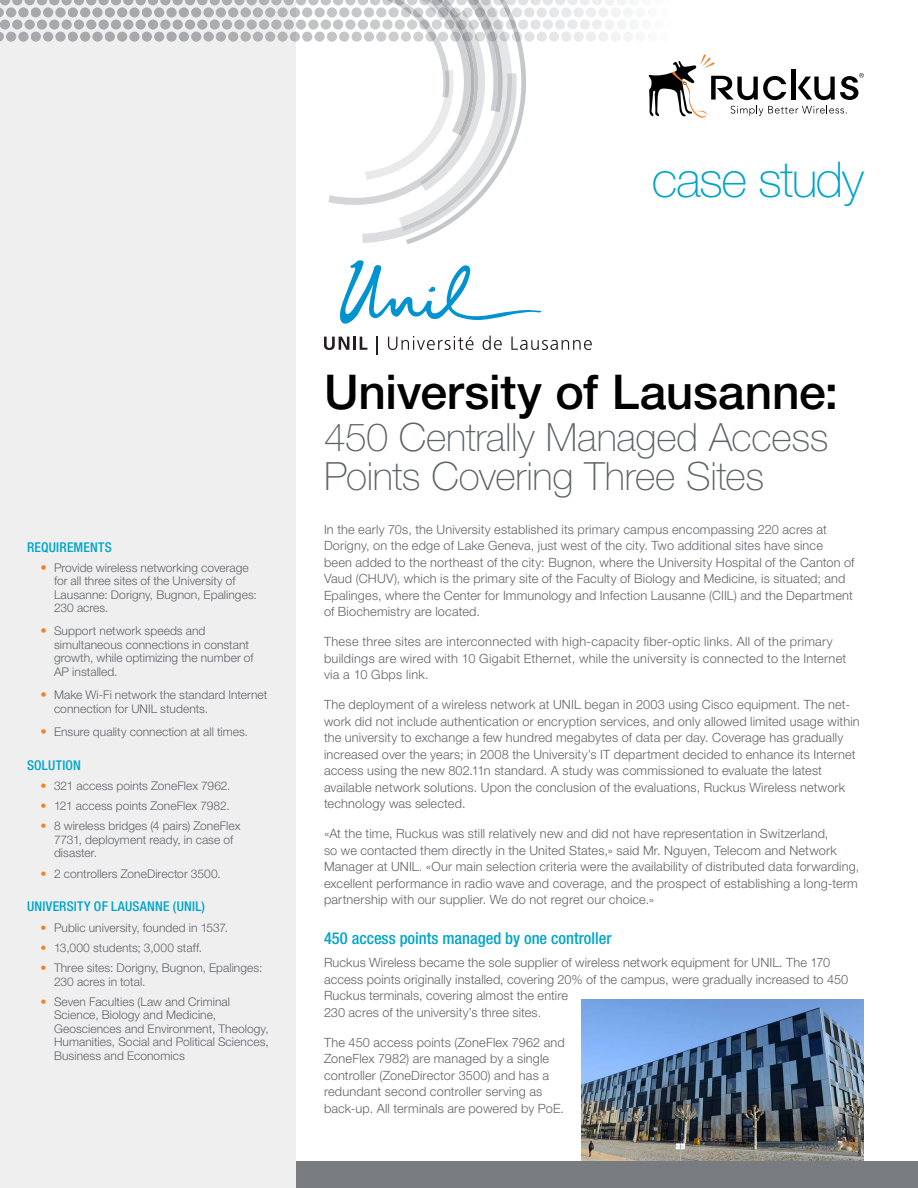
<style>
.page{position:relative;width:918px;height:1188px;background:#fff}
.page>*{position:absolute;margin:0;border:0;box-sizing:border-box;transform-origin:0 0}
.t1{font:100 49.5px "Helvetica Neue LT Std";letter-spacing:-.03em;color:#00a5c8}
.CSAF_Headline_Mix{font:500 48px "Helvetica Neue LT Std";letter-spacing:-.005em;color:#010101}
.CSAF_Main_headline{font:100 39px/39px "Helvetica Neue LT Std";letter-spacing:-.01em;color:#5f6369}
.CSAF_Body_Text{font:500 condensed 16.5px "Helvetica Neue LT Std";color:#00a5c8}
.CSAF_SubheadsBlue_11{font:500 condensed 13.5px "Helvetica Neue LT Std";letter-spacing:.015em;color:#00a5c8}
.CSAF_Body_Text-2{font:300 12.75px/16.5px "Helvetica Neue LT Std";letter-spacing:.015em;color:#5f6369}
.CSAF_Body_Text_Inden{font:300 12px/13.5px "Helvetica Neue LT Std";letter-spacing:.005em;color:#5f6369}
.s1{font-size:12.75px;color:#f58023}
.s2{color:#f58023}
</style>
<div class="page">
<svg style="left:296px;top:0;width:568px;height:243px"></svg>
<div style="left:685px;top:32px;width:10px;height:10px;background:#fff;border-radius:5px"></div>
<div style="left:697px;top:32px;width:10px;height:10px;background:#fff;border-radius:5px"></div>
<div style="left:715px;top:0;width:11px;height:5px;background:#fff"></div>
<div style="left:728px;top:0;width:10px;height:5px;background:#fff"></div>
<div style="left:740px;top:0;width:10px;height:5px;background:#fff"></div>
<div style="left:753px;top:0;width:10px;height:5px;background:#fff"></div>
<div style="left:765px;top:0;width:10px;height:5px;background:#fff"></div>
<div style="left:777px;top:0;width:10px;height:5px;background:#fff"></div>
<div style="left:790px;top:0;width:10px;height:5px;background:#fff"></div>
<div style="left:802px;top:0;width:10px;height:5px;background:#fff"></div>
<div style="left:814px;top:0;width:10px;height:5px;background:#fff"></div>
<div style="left:827px;top:0;width:10px;height:5px;background:#fff"></div>
<div style="left:839px;top:0;width:10px;height:5px;background:#fff"></div>
<div style="left:851px;top:0;width:11px;height:5px;background:#fff"></div>
<div style="left:709px;top:7px;width:11px;height:11px;background:#fff;border-radius:5px"></div>
<div style="left:722px;top:7px;width:10px;height:11px;background:#fff;border-radius:5px"></div>
<div style="left:734px;top:7px;width:10px;height:11px;background:#fff;border-radius:5px"></div>
<div style="left:746px;top:7px;width:11px;height:11px;background:#fff;border-radius:5px"></div>
<div style="left:759px;top:7px;width:10px;height:11px;background:#fff;border-radius:5px"></div>
<div style="left:771px;top:7px;width:10px;height:11px;background:#fff;border-radius:5px"></div>
<div style="left:783px;top:7px;width:11px;height:11px;background:#fff;border-radius:5px"></div>
<div style="left:796px;top:7px;width:10px;height:11px;background:#fff;border-radius:5px"></div>
<div style="left:808px;top:7px;width:10px;height:11px;background:#fff;border-radius:5px"></div>
<div style="left:820px;top:7px;width:11px;height:11px;background:#fff;border-radius:5px"></div>
<div style="left:833px;top:7px;width:10px;height:11px;background:#fff;border-radius:5px"></div>
<div style="left:845px;top:7px;width:10px;height:11px;background:#fff;border-radius:5px"></div>
<div style="left:857px;top:7px;width:11px;height:11px;background:#fff;border-radius:5px"></div>
<div style="left:715px;top:20px;width:11px;height:10px;background:#fff;border-radius:5px"></div>
<div style="left:728px;top:20px;width:10px;height:10px;background:#fff;border-radius:5px"></div>
<div style="left:740px;top:20px;width:10px;height:10px;background:#fff;border-radius:5px"></div>
<div style="left:753px;top:20px;width:10px;height:10px;background:#fff;border-radius:5px"></div>
<div style="left:765px;top:20px;width:10px;height:10px;background:#fff;border-radius:5px"></div>
<div style="left:777px;top:20px;width:10px;height:10px;background:#fff;border-radius:5px"></div>
<div style="left:790px;top:20px;width:10px;height:10px;background:#fff;border-radius:5px"></div>
<div style="left:802px;top:20px;width:10px;height:10px;background:#fff;border-radius:5px"></div>
<div style="left:814px;top:20px;width:10px;height:10px;background:#fff;border-radius:5px"></div>
<div style="left:827px;top:20px;width:10px;height:10px;background:#fff;border-radius:5px"></div>
<div style="left:839px;top:20px;width:10px;height:10px;background:#fff;border-radius:5px"></div>
<div style="left:851px;top:20px;width:11px;height:10px;background:#fff;border-radius:5px"></div>
<div style="left:709px;top:32px;width:11px;height:10px;background:#fff;border-radius:5px"></div>
<div style="left:722px;top:32px;width:10px;height:10px;background:#fff;border-radius:5px"></div>
<div style="left:734px;top:32px;width:10px;height:10px;background:#fff;border-radius:5px"></div>
<div style="left:746px;top:32px;width:11px;height:10px;background:#fff;border-radius:5px"></div>
<div style="left:759px;top:32px;width:10px;height:10px;background:#fff;border-radius:5px"></div>
<div style="left:771px;top:32px;width:10px;height:10px;background:#fff;border-radius:5px"></div>
<div style="left:783px;top:32px;width:11px;height:10px;background:#fff;border-radius:5px"></div>
<div style="left:796px;top:32px;width:10px;height:10px;background:#fff;border-radius:5px"></div>
<div style="left:808px;top:32px;width:10px;height:10px;background:#fff;border-radius:5px"></div>
<div style="left:820px;top:32px;width:11px;height:10px;background:#fff;border-radius:5px"></div>
<div style="left:833px;top:32px;width:10px;height:10px;background:#fff;border-radius:5px"></div>
<div style="left:845px;top:32px;width:10px;height:10px;background:#fff;border-radius:5px"></div>
<div style="left:857px;top:32px;width:11px;height:10px;background:#fff;border-radius:5px"></div>
<div style="left:297px;top:1161px;width:621px;height:27px;background:#787c81"></div>
<div style="left:0;top:0;width:296px;height:1188px;background:#efeff0"></div>
<svg style="left:339px;top:260px;width:203px;height:64px"></svg>
<svg style="left:324px;top:337px;width:43px;height:13px"></svg>
<svg style="left:376px;top:336px;width:2px;height:18px"></svg>
<svg style="left:388px;top:336px;width:86px;height:14px"></svg>
<svg style="left:483px;top:336px;width:19px;height:14px"></svg>
<svg style="left:511px;top:337px;width:81px;height:13px"></svg>
<img style="left:582px;top:1000px;width:282px;height:161px">
<h1 class="t1" style="left:652px;top:151px;width:214px">case study</h1>
<p class="CSAF_SubheadsBlue_11" style="left:27px;top:539px;width:86px">REQUIREMENTS</p>
<p class="CSAF_Body_Text_Inden" style="left:54px;top:560px;width:204px;text-indent:-14px"><span class="s1">•</span> Provide wireless networking coverage for all three sites of the University of<br>Lausanne: Dorigny, Bugnon, Epalinges:<br>230 acres.</p>
<p class="CSAF_Body_Text_Inden" style="left:54px;top:624px;width:201px;text-indent:-14px"><span class="s1">•</span> Support network speeds and simultaneous connections in constant growth, while optimizing the number of<br>AP installed.</p>
<p class="CSAF_Body_Text_Inden" style="left:54px;top:688px;width:215px;text-indent:-14px"><span class="s1">•</span> Make Wi-Fi network the standard Internet connection for UNIL students.</p>
<p class="CSAF_Body_Text_Inden" style="left:40px;top:725px;width:209px"><span class="s1">•</span> Ensure quality connection at all times.</p>
<p class="CSAF_SubheadsBlue_11" style="left:27px;top:757px;width:56px">SOLUTION</p>
<p class="CSAF_Body_Text_Inden" style="left:40px;top:779px;width:192px"><span class="s2">•</span> 321 access points ZoneFlex 7962.</p>
<p class="CSAF_Body_Text_Inden" style="left:40px;top:799px;width:191px"><span class="s2">•</span> 121 access points ZoneFlex 7982.</p>
<p class="CSAF_Body_Text_Inden" style="left:54px;top:819px;width:188px;text-indent:-14px"><span class="s2">•</span> 8 wireless bridges (4 pairs) ZoneFlex<br>7731, deployment ready, in case of disaster.</p>
<p class="CSAF_Body_Text_Inden" style="left:40px;top:866px;width:182px"><span class="s2">•</span> 2 controllers ZoneDirector 3500.</p>
<p class="CSAF_SubheadsBlue_11" style="left:27px;top:898px;width:180px">UNIVERSITY OF LAUSANNE (UNIL)</p>
<p class="CSAF_Body_Text_Inden" style="left:40px;top:920px;width:189px"><span class="s2">•</span> Public university, founded in 1537.</p>
<p class="CSAF_Body_Text_Inden" style="left:40px;top:941px;width:163px"><span class="s2">•</span> 13,000 students; 3,000 staff.</p>
<p class="CSAF_Body_Text_Inden" style="left:54px;top:961px;width:210px;text-indent:-14px"><span class="s2">•</span> Three sites: Dorigny, Bugnon, Epalinges:<br>230 acres in total.</p>
<p class="CSAF_Body_Text_Inden" style="left:54px;top:995px;width:216px;text-indent:-14px"><span class="s2">•</span> Seven Faculties (Law and Criminal Science, Biology and Medicine, Geosciences and Environment, Theology, Humanities, Social and Political Sciences, Business and Economics</p>
<p class="CSAF_Headline_Mix" style="left:324px;top:363px;width:516px">University of Lausanne:</p>
<p class="CSAF_Main_headline" style="left:324px;top:418px;width:506px">450 Centrally Managed Access<br>Points Covering Three Sites</p>
<p class="CSAF_Body_Text-2" style="left:324px;top:521px;width:532px">In the early 70s, the University established its primary campus encompassing 220 acres at Dorigny, on the edge of Lake Geneva, just west of the city. Two additional sites have since<br>been added to the northeast of the city: Bugnon, where the University Hospital of the Canton of Vaud (CHUV), which is the primary site of the Faculty of Biology and Medicine, is situated; and Epalinges, where the Center for Immunology and Infection Lausanne (CIIL) and the Department of Biochemistry are located.</p>
<p class="CSAF_Body_Text-2" style="left:324px;top:633px;width:524px">These three sites are interconnected with high-capacity fiber-optic links. All of the primary buildings are wired with 10 Gigabit Ethernet, while the university is connected to the Internet via a 10 Gbps link.</p>
<p class="CSAF_Body_Text-2" style="left:324px;top:696px;width:537px">The deployment of a wireless network at UNIL began in 2003 using Cisco equipment. The net&shy;work did not include authentication or encryption services, and only allowed limited usage within the university to exchange a few hundred megabytes of data per day. Coverage has gradually increased over the years; in 2008 the University’s IT department decided to enhance its Internet access using the new 802.11n standard. A study was commissioned to evaluate the latest available network solutions. Upon the conclusion of the evaluations, Ruckus Wireless network technology was selected.</p>
<p class="CSAF_Body_Text-2" style="left:324px;top:825px;width:537px">«At the time, Ruckus was still relatively new and did not have representation in Switzerland,<br>so we contacted them directly in the United States,» said Mr. Nguyen, Telecom and Network Manager at UNIL. «Our main selection criteria were the availability of distributed data forwarding, excellent performance in radio wave and coverage, and the prospect of establishing a long-term partnership with our supplier. We do not regret our choice.»</p>
<p class="CSAF_Body_Text" style="left:324px;top:928px;width:289px">450 access points managed by one controller</p>
<p class="CSAF_Body_Text-2" style="left:324px;top:954px;width:526px">Ruckus Wireless became the sole supplier of wireless network equipment for UNIL. The 170 access points originally installed, covering 20% of the campus, were gradually increased to 450<br>Ruckus terminals, covering almost the entire<br>230 acres of the university’s three sites.</p>
<p class="CSAF_Body_Text-2" style="left:324px;top:1034px;width:242px">The 450 access points (ZoneFlex 7962 and ZoneFlex 7982) are managed by a single controller (ZoneDirector 3500) and has a redundant second controller serving as back-up. All terminals are powered by PoE.</p>
</div>
